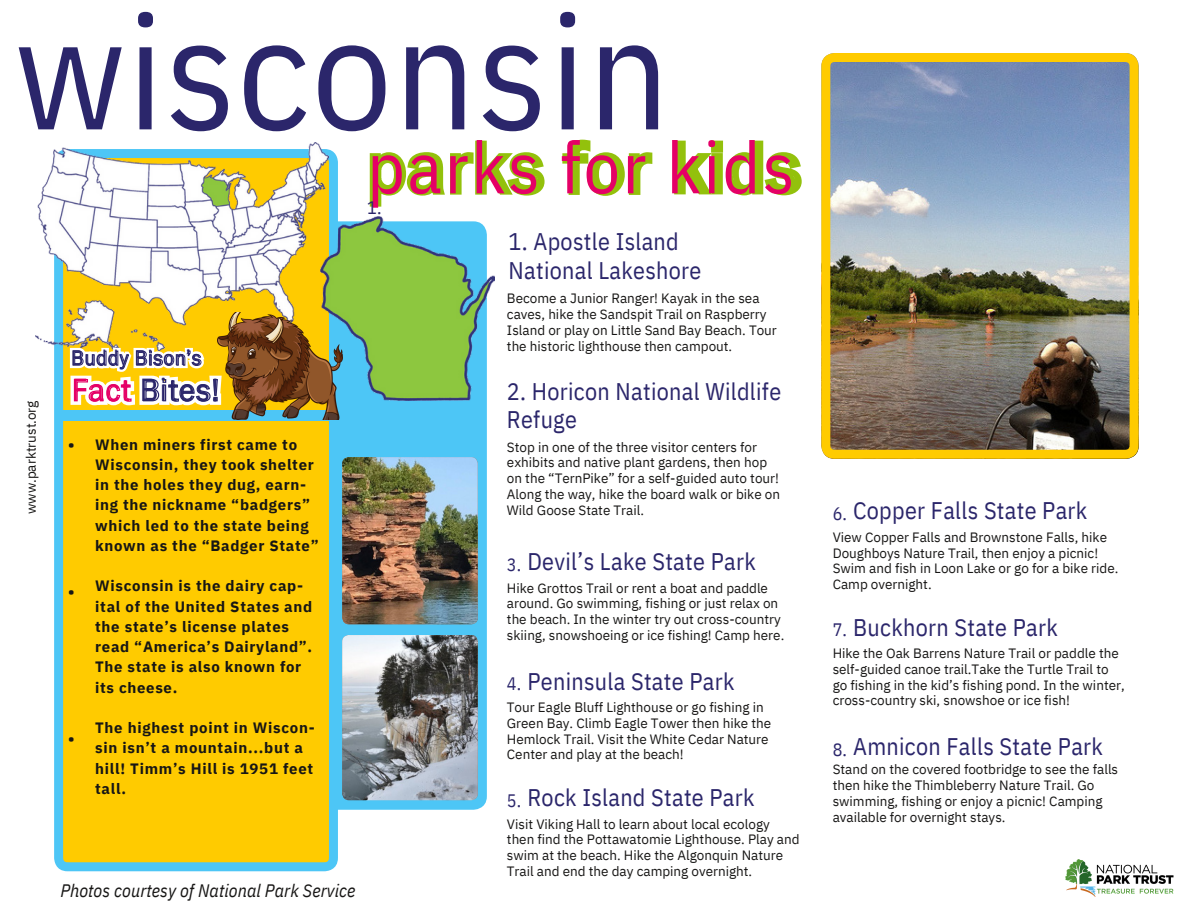
<style>
.page{position:relative;width:1188px;height:918px;background:#fff}
.page>*{position:absolute;margin:0;border:0;box-sizing:border-box;transform-origin:0 0}
.t1{font:159px "IBM Plex Sans Cond";letter-spacing:.015em;color:#2b266b}
.t2{font:72px "IBM Plex Sans Cond";letter-spacing:.035em;color:#e50066}
.t3{font:31.8px "IBM Plex Sans Cond";letter-spacing:.035em;color:#2b266b}
.t4{font:24px/28.2px "IBM Plex Sans Cond";letter-spacing:.015em;color:#2b266b}
.t5{font:21px "IBM Plex Sans Cond";letter-spacing:.035em;color:#2b266b}
.t6{font:italic 18px "IBM Plex Sans Cond";letter-spacing:.005em;color:#171615}
.t7{font:18px "IBM Plex Sans Cond";color:#2b266b}
.t8{font:700 15px/20.2px "IBM Plex Sans";letter-spacing:.045em;color:#171615}
.t9{font:13.5px/15.8px "IBM Plex Sans";color:#171615}
.s1{color:#e50066}
</style>
<div class="page">
<div style="left:303px;top:221px;width:184px;height:589px;background:#4dc6f6;border-radius:13px"></div>
<svg style="left:54px;top:149px;width:284px;height:722px;background:#efca14"></svg>
<img style="left:36px;top:143px;width:292px;height:208px">
<div style="left:62px;top:410px;width:269px;height:10px;background:#4dc6f6"></div>
<svg style="left:370px;top:141px;width:175px;height:66px"></svg>
<svg style="left:562px;top:140px;width:90px;height:56px"></svg>
<svg style="left:674px;top:141px;width:128px;height:54px"></svg>
<img style="left:218px;top:313px;width:122px;height:107px">
<img style="left:821px;top:53px;width:318px;height:406px">
<img style="left:342px;top:635px;width:135px;height:165px;border-radius:7px">
<img style="left:342px;top:457px;width:135px;height:167px;border-radius:7px">
<svg style="left:66px;top:344px;width:159px;height:65px"></svg>
<img style="left:1065px;top:859px;width:109px;height:38px">
<img style="left:320px;top:216px;width:175px;height:185px">
<p class="t1" style="left:14px;top:-34px;width:657px">wisconsin</p>
<p class="t2" style="left:367px;top:120px;width:429px">parks for kids</p>
<p class="t7" style="left:367px;top:195px;width:16px">1.</p>
<p class="t9" style="left:23px;top:514px;width:115px;rotate:-90deg">www.parktrust.org</p>
<p class="t5" style="left:71px;top:344px;width:131px">Buddy Bison’s</p>
<p class="t3" style="left:72px;top:369px;width:149px"><span class="s1">Fact</span> Bites!</p>
<p class="t8" style="left:68px;top:434px;width:8px">•</p>
<p class="t8" style="left:68px;top:581px;width:8px">•</p>
<p class="t8" style="left:68px;top:728px;width:8px">•</p>
<p class="t8" style="left:95px;top:434px;width:225px">When miners first came to<br>Wisconsin, they took shelter in the holes they dug, earn&shy;ing the nickname “badgers” which led to the state being known as the “Badger State”</p>
<p class="t8" style="left:95px;top:576px;width:219px">Wisconsin is the dairy cap&shy;ital of the United States and the state’s license plates</p>
<p class="t8" style="left:95px;top:636px;width:219px">read “America’s Dairyland”.<br>The state is also known for its cheese.</p>
<p class="t8" style="left:95px;top:717px;width:221px">The highest point in Wiscon&shy;sin isn’t a mountain...but a hill! Timm’s Hill is 1951 feet tall.</p>
<p class="t6" style="left:60px;top:879px;width:297px">Photos courtesy of National Park Service</p>
<p class="t4" style="left:509px;top:227px;width:172px">1. Apostle Island</p>
<p class="t4" style="left:509px;top:255px;width:194px">National Lakeshore</p>
<p class="t9" style="left:507px;top:290px;width:271px">Become a Junior Ranger! Kayak in the sea caves, hike the Sandspit Trail on Raspberry Island or play on Little Sand Bay Beach. Tour the historic lighthouse then campout.</p>
<p class="t4" style="left:507px;top:377px;width:276px">2. Horicon National Wildlife<br>Refuge</p>
<p class="t9" style="left:507px;top:439px;width:275px">Stop in one of the three visitor centers for exhibits and native plant gardens, then hop on the “TernPike” for a self-guided auto tour!<br>Along the way, hike the board walk or bike on Wild Goose State Trail.</p>
<p class="t7" style="left:507px;top:552px;width:16px">3.</p>
<p class="t4" style="left:527px;top:547px;width:230px">Devil’s Lake State Park</p>
<p class="t9" style="left:507px;top:580px;width:279px">Hike Grottos Trail or rent a boat and paddle around. Go swimming, fishing or just relax on the beach. In the winter try out cross-country skiing, snowshoeing or ice fishing! Camp here.</p>
<p class="t7" style="left:507px;top:672px;width:16px">4.</p>
<p class="t4" style="left:527px;top:667px;width:209px">Peninsula State Park</p>
<p class="t9" style="left:507px;top:699px;width:266px">Tour Eagle Bluff Lighthouse or go fishing in Green Bay. Climb Eagle Tower then hike the Hemlock Trail. Visit the White Cedar Nature Center and play at the beach!</p>
<p class="t7" style="left:507px;top:788px;width:16px">5.</p>
<p class="t4" style="left:527px;top:783px;width:229px">Rock Island State Park</p>
<p class="t9" style="left:507px;top:816px;width:264px">Visit Viking Hall to learn about local ecology</p>
<p class="t9" style="left:507px;top:831px;width:294px">then find the Pottawatomie Lighthouse. Play and swim at the beach. Hike the Algonquin Nature<br>Trail and end the day camping overnight.</p>
<p class="t7" style="left:833px;top:502px;width:16px">6.</p>
<p class="t4" style="left:853px;top:496px;width:236px">Copper Falls State Park</p>
<p class="t9" style="left:833px;top:529px;width:287px">View Copper Falls and Brownstone Falls, hike Doughboys Nature Trail, then enjoy a picnic!<br>Swim and fish in Loon Lake or go for a bike ride.<br>Camp overnight.</p>
<p class="t7" style="left:833px;top:618px;width:16px">7.</p>
<p class="t4" style="left:853px;top:612px;width:206px">Buckhorn State Park</p>
<p class="t9" style="left:833px;top:645px;width:288px">Hike the Oak Barrens Nature Trail or paddle the self-guided canoe trail.Take the Turtle Trail to</p>
<p class="t9" style="left:833px;top:677px;width:294px">go fishing in the kid’s fishing pond. In the winter, cross-country ski, snowshoe or ice fish!</p>
<p class="t4" style="left:853px;top:732px;width:251px">Amnicon Falls State Park</p>
<p class="t7" style="left:833px;top:737px;width:16px">8.</p>
<p class="t9" style="left:833px;top:762px;width:287px">Stand on the covered footbridge to see the falls then hike the Thimbleberry Nature Trail. Go swimming, fishing or enjoy a picnic! Camping available for overnight stays.</p>
</div>
